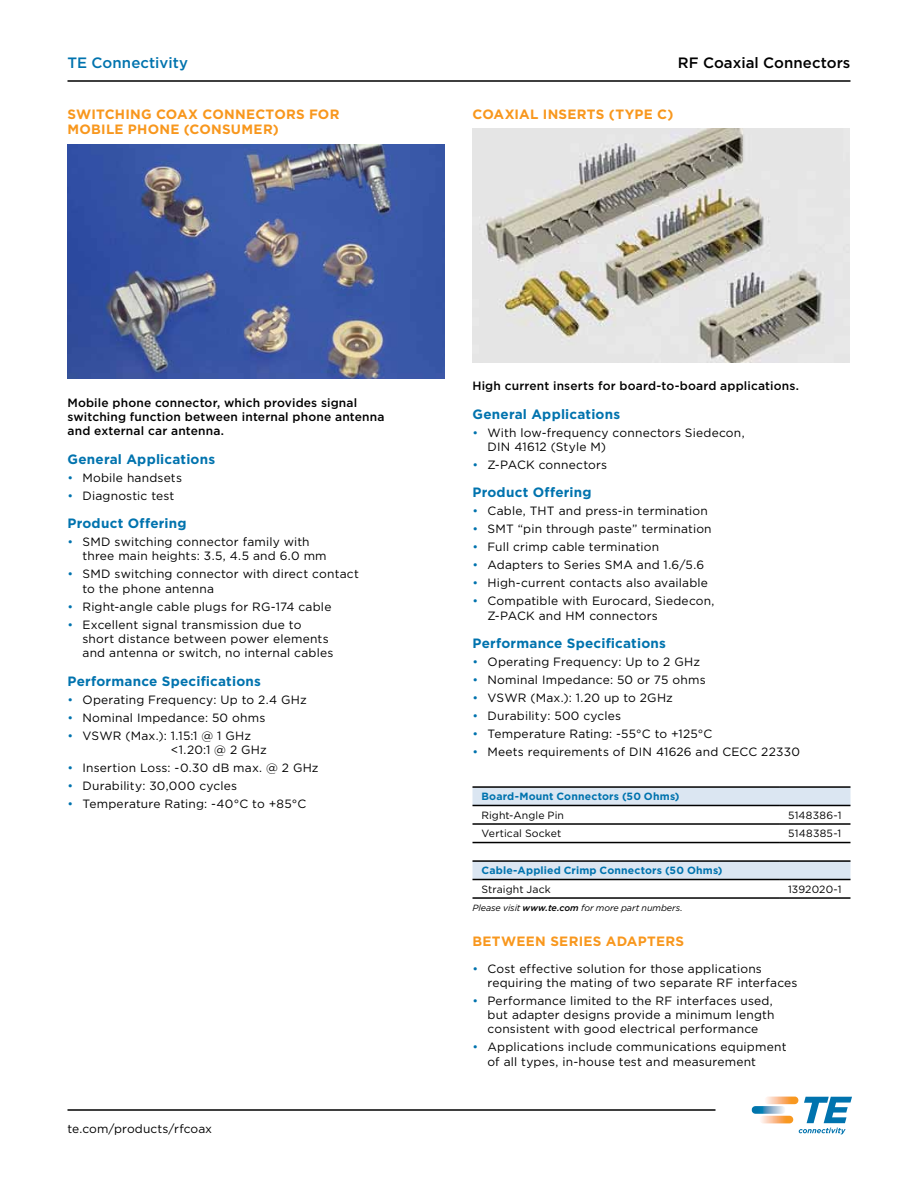
<style>
.page{position:relative;width:918px;height:1188px;background:#fff}
.page>*{position:absolute;margin:0;border:0;box-sizing:border-box;transform-origin:0 0}
.t1{font:500 15px "Gotham";letter-spacing:.005em;color:#000}
.t2{font:500 15px "Gotham";color:#0073ae}
.t3{font:700 13.5px "Gotham";letter-spacing:.015em;color:#0073ae}
.t4{font:700 13.5px "Gotham";letter-spacing:.02em;color:#f8971d}
.t5{font:12px/14.2px "Gotham";letter-spacing:.015em;color:#000}
.t6{font:500 12px/14.2px "Gotham";letter-spacing:.015em;color:#000}
.t7{font:10.5px "Gotham";letter-spacing:.01em;color:#000}
.t8{font:700 10.5px "Gotham";letter-spacing:.015em;color:#0073ae}
.t9{font:italic 9px "Gotham";letter-spacing:-.005em;color:#000}
.s1{color:#0073ae}
.s2{font-weight:500}
</style>
<div class="page">
<img style="left:766px;top:1097px;width:32px;height:7px">
<img style="left:759px;top:1116px;width:34px;height:7px;border-radius:4px">
<img style="left:752px;top:1106px;width:33px;height:8px">
<svg style="left:799px;top:1097px;width:53px;height:37px"></svg>
<hr style="left:68px;top:1109px;width:648px;height:2px;background:#000">
<svg style="left:472px;top:788px;width:378px;height:91px"></svg>
<hr style="left:472px;top:786px;width:307px;height:2px;background:#000">
<hr style="left:779px;top:786px;width:71px;height:2px;background:#000">
<hr style="left:472px;top:805px;width:307px;height:1px;background:#000">
<hr style="left:779px;top:805px;width:71px;height:1px;background:#000">
<hr style="left:472px;top:842px;width:307px;height:1px;background:#000">
<hr style="left:779px;top:842px;width:71px;height:1px;background:#000">
<hr style="left:472px;top:823px;width:307px;height:2px;background:#000">
<hr style="left:779px;top:823px;width:71px;height:2px;background:#000">
<hr style="left:472px;top:860px;width:307px;height:2px;background:#000">
<hr style="left:779px;top:860px;width:71px;height:2px;background:#000">
<hr style="left:472px;top:879px;width:307px;height:1px;background:#000">
<hr style="left:779px;top:879px;width:71px;height:1px;background:#000">
<hr style="left:472px;top:897px;width:307px;height:2px;background:#000">
<hr style="left:779px;top:897px;width:71px;height:2px;background:#000">
<hr style="left:68px;top:80px;width:782px;height:2px;background:#000">
<img style="left:472px;top:128px;width:378px;height:234px">
<img style="left:68px;top:145px;width:377px;height:234px">
<p class="t2" style="left:68px;top:54px;width:122px">TE Connectivity</p>
<p class="t1" style="left:678px;top:54px;width:174px">RF Coaxial Connectors</p>
<p class="t4" style="left:68px;top:107px;width:269px">Switch ing Coax Conn ectors for</p>
<p class="t4" style="left:472px;top:107px;width:203px">Coaxial In serts (Type C)</p>
<p class="t4" style="left:67px;top:122px;width:213px">Mobile Phon e (Consum er)</p>
<p class="t6" style="left:68px;top:395px;width:319px">Mobile phone connector, which provides signal switching function between internal phone antenna and external car antenna.</p>
<p class="t3" style="left:68px;top:451px;width:149px">General Applications</p>
<p class="t5" style="left:68px;top:470px;width:116px"><span class="s1">•</span> Mobile handsets</p>
<p class="t5" style="left:68px;top:488px;width:108px"><span class="s1">•</span> Diagnostic test</p>
<p class="t3" style="left:68px;top:516px;width:121px">Product Offering</p>
<p class="t5" style="left:82px;top:535px;width:246px;text-indent:-15px"><span class="s1">•</span> SMD switching connector family with three main heights: 3.5, 4.5 and 6.0 mm</p>
<p class="t5" style="left:82px;top:567px;width:278px;text-indent:-15px"><span class="s1">•</span> SMD switching connector with direct contact to the phone antenna</p>
<p class="t5" style="left:68px;top:599px;width:265px"><span class="s1">•</span> Right-angle cable plugs for RG-174 cable</p>
<p class="t5" style="left:82px;top:617px;width:252px;text-indent:-15px"><span class="s1">•</span> Excellent signal transmission due to short distance between power elements and antenna or switch, no internal cables</p>
<p class="t3" style="left:68px;top:673px;width:195px">Performance Specifications</p>
<p class="t5" style="left:68px;top:692px;width:241px"><span class="s1">•</span> Operating Frequency: Up to 2.4 GHz</p>
<p class="t5" style="left:68px;top:710px;width:199px"><span class="s1">•</span> Nominal Impedance: 50 ohms</p>
<p class="t5" style="left:171px;top:728px;width:97px;text-indent:-103px"><span class="s1">•</span> VSWR (Max.): 1.15:1 @ 1 GHz &lt;1.20:1 @ 2 GHz</p>
<p class="t5" style="left:68px;top:760px;width:253px"><span class="s1">•</span> Insertion Loss: -0.30 dB max. @ 2 GHz</p>
<p class="t5" style="left:68px;top:778px;width:171px"><span class="s1">•</span> Durability: 30,000 cycles</p>
<p class="t5" style="left:68px;top:796px;width:240px"><span class="s1">•</span> Temperature Rating: -40°C to +85°C</p>
<p class="t5" style="left:68px;top:1122px;width:146px">te.com/products/rfcoax</p>
<p class="t6" style="left:472px;top:379px;width:328px">High current inserts for board-to-board applications.</p>
<p class="t3" style="left:472px;top:406px;width:149px">General Applications</p>
<p class="t5" style="left:488px;top:425px;width:259px;text-indent:-15px"><span class="s1">•</span> With low-frequency connectors Siedecon,<br>DIN 41612 (Style M)</p>
<p class="t5" style="left:472px;top:457px;width:136px"><span class="s1">•</span> Z-PACK connectors</p>
<p class="t3" style="left:472px;top:485px;width:121px">Product Offering</p>
<p class="t5" style="left:472px;top:504px;width:237px"><span class="s1">•</span> Cable, THT and press-in termination</p>
<p class="t5" style="left:472px;top:522px;width:241px"><span class="s1">•</span> SMT “pin through paste” termination</p>
<p class="t5" style="left:472px;top:540px;width:188px"><span class="s1">•</span> Full crimp cable termination</p>
<p class="t5" style="left:472px;top:558px;width:233px"><span class="s1">•</span> Adapters to Series SMA and 1.6/5.6</p>
<p class="t5" style="left:472px;top:576px;width:237px"><span class="s1">•</span> High-current contacts also available</p>
<p class="t5" style="left:488px;top:594px;width:229px;text-indent:-15px"><span class="s1">•</span> Compatible with Eurocard, Siedecon,<br>Z-PACK and HM connectors</p>
<p class="t3" style="left:472px;top:636px;width:195px">Performance Specifications</p>
<p class="t5" style="left:472px;top:655px;width:229px"><span class="s1">•</span> Operating Frequency: Up to 2 GHz</p>
<p class="t5" style="left:472px;top:673px;width:235px"><span class="s1">•</span> Nominal Impedance: 50 or 75 ohms</p>
<p class="t5" style="left:472px;top:691px;width:202px"><span class="s1">•</span> VSWR (Max.): 1.20 up to 2GHz</p>
<p class="t5" style="left:472px;top:709px;width:150px"><span class="s1">•</span> Durability: 500 cycles</p>
<p class="t5" style="left:472px;top:727px;width:241px"><span class="s1">•</span> Temperature Rating: -55°C to +125°C</p>
<p class="t5" style="left:472px;top:745px;width:329px"><span class="s1">•</span> Meets requirements of DIN 41626 and CECC 22330</p>
<p class="t8" style="left:482px;top:790px;width:200px">Board-Mount Connectors (50 Ohms)</p>
<p class="t7" style="left:482px;top:809px;width:84px">Right-Angle Pin</p>
<p class="t7" style="left:788px;top:809px;width:55px">5148386-1</p>
<p class="t7" style="left:482px;top:828px;width:81px">Vertical Socket</p>
<p class="t7" style="left:788px;top:828px;width:54px">5148385-1</p>
<p class="t8" style="left:482px;top:864px;width:243px">Cable-Applied Crimp Connectors (50 Ohms)</p>
<p class="t7" style="left:482px;top:883px;width:71px">Straight Jack</p>
<p class="t7" style="left:788px;top:883px;width:55px">1392020-1</p>
<p class="t9" style="left:472px;top:903px;width:212px">Please visit <span class="s2">www.te.com</span> for more part numbers.</p>
<p class="t4" style="left:472px;top:933px;width:213px">Between Series Adapters</p>
<p class="t5" style="left:488px;top:961px;width:312px;text-indent:-15px"><span class="s1">•</span> Cost effective solution for those applications requiring the mating of two separate RF interfaces</p>
<p class="t5" style="left:488px;top:993px;width:288px;text-indent:-15px"><span class="s1">•</span> Performance limited to the RF interfaces used, but adapter designs provide a minimum length consistent with good electrical performance</p>
<p class="t5" style="left:488px;top:1040px;width:301px;text-indent:-15px"><span class="s1">•</span> Applications include communications equipment of all types, in-house test and measurement</p>
</div>
